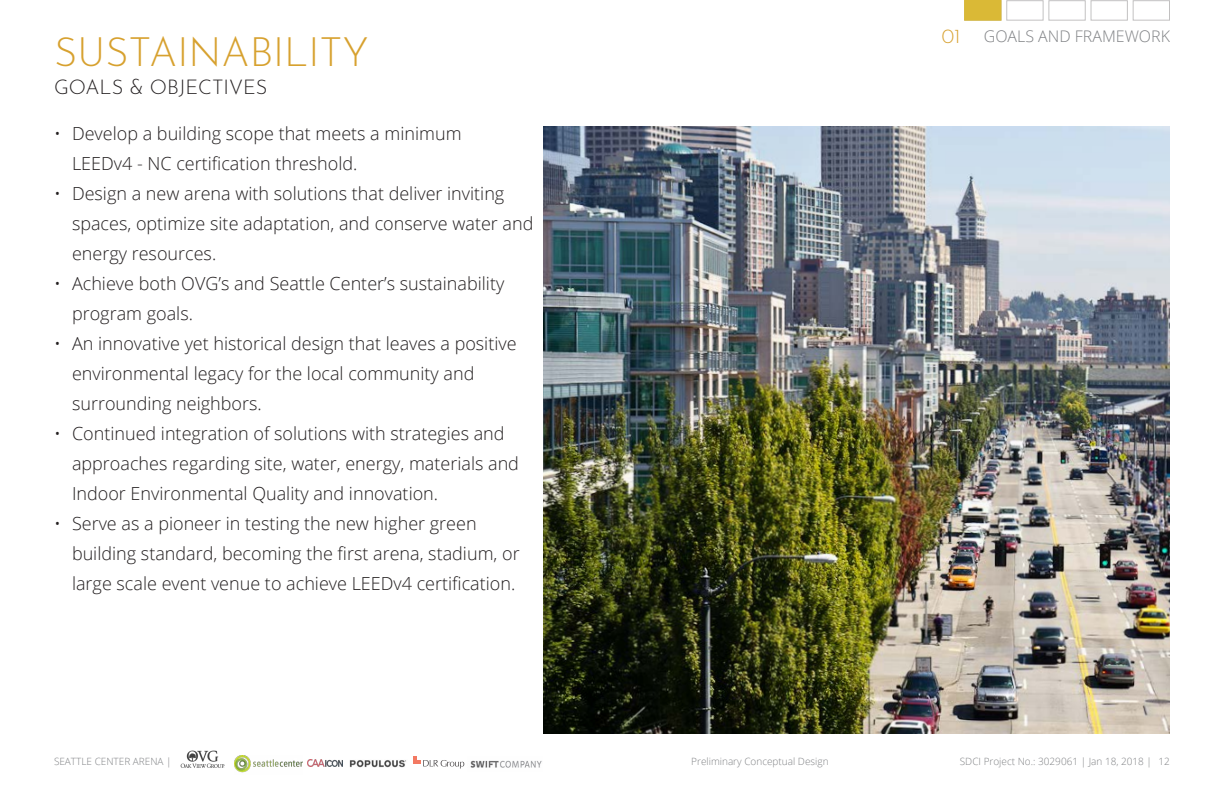
<style>
.page{position:relative;width:1224px;height:792px;background:#fff}
.page>*{position:absolute;margin:0;border:0;box-sizing:border-box;transform-origin:0 0}
.t1{font:300 40px "Josefin Sans";color:#d7a12f}
.t2{font:300 20px "Josefin Sans";color:#231f20}
.t3{font:300 18px/30px "Open Sans";color:#231f20}
.t4{font:300 16px "Open Sans";color:#808285}
.t5{font:300 10px "Open Sans";color:#808285}
.s1{font-family:"Josefin Sans";font-size:20px;color:#d7a12f}
</style>
<div class="page">
<svg style="left:964px;top:0;width:37px;height:21px"></svg>
<img style="left:544px;top:126px;width:626px;height:607px">
<img style="left:470px;top:760px;width:72px;height:8px">
<img style="left:180px;top:751px;width:45px;height:17px">
<img style="left:349px;top:760px;width:57px;height:8px">
<div style="left:413px;top:756px;width:8px;height:8px;background:#f37962"></div>
<svg style="left:417px;top:757px;width:47px;height:11px"></svg>
<img style="left:308px;top:760px;width:35px;height:7px">
<img style="left:234px;top:755px;width:68px;height:18px">
<h1 class="t1" style="left:54px;top:21px;width:316px">SUSTAINABILITY</h1>
<p class="t2" style="left:54px;top:72px;width:215px">GOALS &amp; OBJECTIVES</p>
<p class="t3" style="left:72px;top:118px;width:391px;text-indent:-18px">• Develop a building scope that meets a minimum<br>LEEDv4 - NC certification threshold.</p>
<p class="t3" style="left:72px;top:178px;width:463px;text-indent:-18px">• Design a new arena with solutions that deliver inviting spaces, optimize site adaptation, and conserve water and energy resources.</p>
<p class="t3" style="left:72px;top:268px;width:434px;text-indent:-18px">• Achieve both OVG’s and Seattle Center’s sustainability program goals.</p>
<p class="t3" style="left:72px;top:328px;width:446px;text-indent:-18px">• An innovative yet historical design that leaves a positive environmental legacy for the local community and surrounding neighbors.</p>
<p class="t3" style="left:72px;top:418px;width:449px;text-indent:-18px">• Continued integration of solutions with strategies and approaches regarding site, water, energy, materials and<br>Indoor Environmental Quality and innovation.</p>
<p class="t3" style="left:72px;top:508px;width:449px;text-indent:-18px">• Serve as a pioneer in testing the new higher green building standard, becoming the first arena, stadium, or large scale event venue to achieve LEEDv4 certification.</p>
<p class="t4" style="left:942px;top:25px;width:230px"><span class="s1">01</span> GOALS AND FRAMEWORK</p>
<p class="t5" style="left:54px;top:754px;width:119px">SEATTLE CENTER ARENA |</p>
<p class="t5" style="left:691px;top:754px;width:139px">Preliminary Conceptual Design</p>
<p class="t5" style="left:960px;top:754px;width:212px">SDCI Project No.: 3029061 | Jan 18, 2018 | 12</p>
</div>
